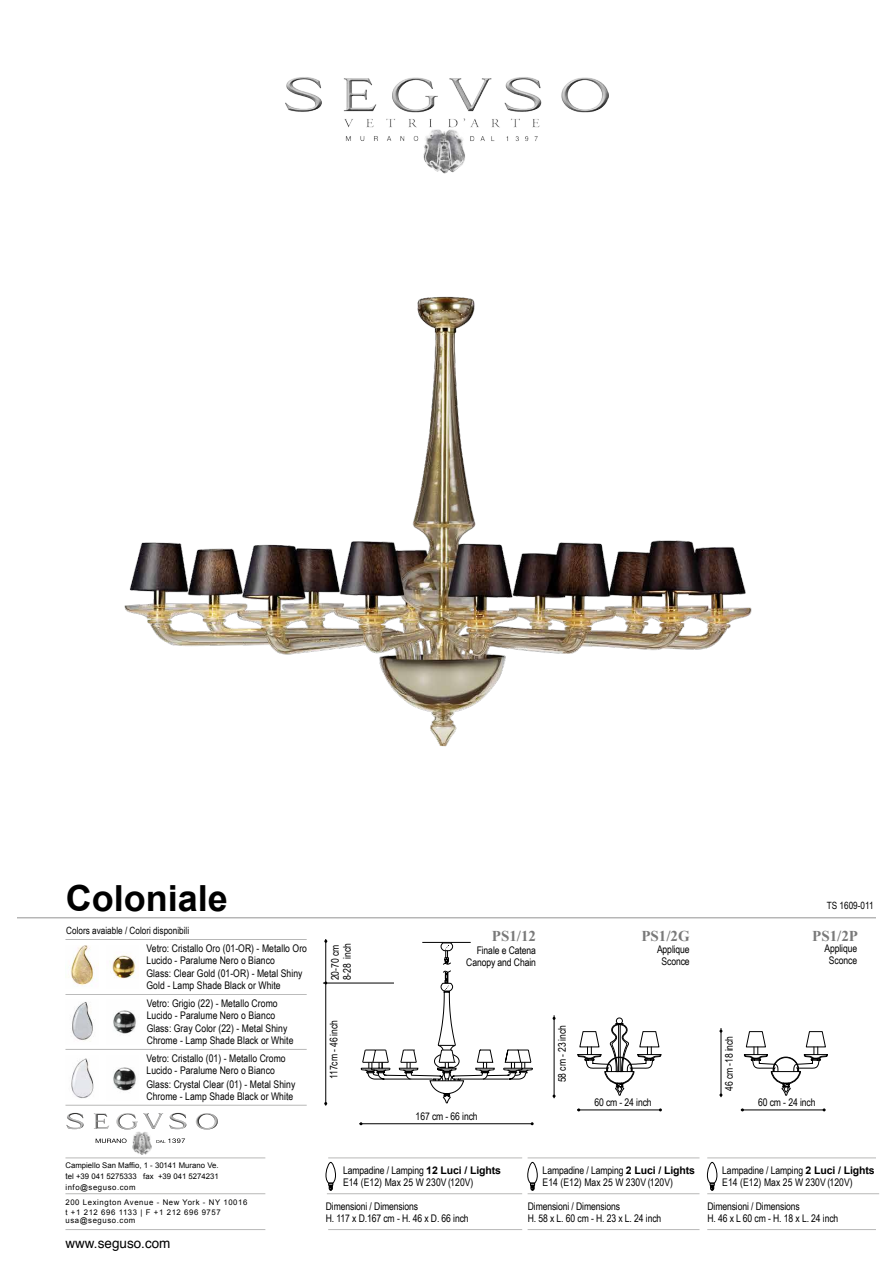
<style>
.page{position:relative;width:893px;height:1263px;background:#fff}
.page>*{position:absolute;margin:0;border:0;box-sizing:border-box;transform-origin:0 0}
.t1{font:700 36px "Arial";color:#000}
.t2{font:700 15px "Times New Roman";color:#797979}
.t3{font:13.5px "Helvetica";color:#000}
.t4{font:10.5px/12px "Arial Narrow";letter-spacing:.005em;color:#000}
.t5{font:10.05px "Arial Narrow";color:#000}
.t6{font:7.8px/11.1px "Arial";letter-spacing:.075em;color:#000;text-align:justify}
.s1{font-size:8.4px}
.s2{font-family:"Arial";font-weight:700}
</style>
<div class="page">
<hr style="left:17px;top:917px;width:859px;height:1px;background:#9d9d9c">
<img style="left:72px;top:1113px;width:139px;height:17px">
<img style="left:143px;top:1113px;width:20px;height:16px">
<img style="left:94px;top:1113px;width:15px;height:16px">
<img style="left:116px;top:1113px;width:22px;height:16px">
<img style="left:66px;top:1113px;width:18px;height:16px">
<img style="left:169px;top:1113px;width:17px;height:16px">
<img style="left:196px;top:1113px;width:22px;height:16px">
<svg style="left:96px;top:1138px;width:31px;height:5px"></svg>
<svg style="left:157px;top:1138px;width:28px;height:5px"></svg>
<img style="left:132px;top:1132px;width:20px;height:22px">
<hr style="left:65px;top:1193px;width:200px;height:1px;background:#9d9d9c">
<hr style="left:65px;top:1229px;width:200px;height:1px;background:#9d9d9c">
<hr style="left:65px;top:1158px;width:200px;height:1px;background:#9d9d9c">
<img style="left:285px;top:77px;width:323px;height:97px">
<img style="left:124px;top:296px;width:628px;height:451px">
<hr style="left:323px;top:983px;width:71px;height:1px;background:#000">
<hr style="left:359px;top:1123px;width:173px;height:1px;background:#000">
<hr style="left:327px;top:1193px;width:195px;height:1px;background:#9d9d9c">
<hr style="left:328px;top:1229px;width:194px;height:1px;background:#9d9d9c">
<hr style="left:325px;top:939px;width:1px;height:167px;background:#000">
<hr style="left:328px;top:1158px;width:194px;height:1px;background:#9d9d9c">
<svg style="left:325px;top:1162px;width:11px;height:28px"></svg>
<svg style="left:361px;top:942px;width:172px;height:161px"></svg>
<img style="left:72px;top:1002px;width:21px;height:39px">
<img style="left:113px;top:1010px;width:23px;height:24px">
<hr style="left:65px;top:994px;width:242px;height:1px;background:#9d9d9c">
<hr style="left:65px;top:1049px;width:242px;height:1px;background:#9d9d9c">
<hr style="left:65px;top:939px;width:242px;height:1px;background:#9d9d9c">
<img style="left:68px;top:945px;width:31px;height:41px">
<img style="left:112px;top:954px;width:24px;height:25px">
<hr style="left:65px;top:1105px;width:242px;height:1px;background:#9d9d9c">
<img style="left:71px;top:1058px;width:23px;height:41px">
<img style="left:113px;top:1067px;width:23px;height:24px">
<svg style="left:578px;top:1018px;width:83px;height:78px"></svg>
<hr style="left:577px;top:1110px;width:84px;height:1px;background:#000">
<hr style="left:554px;top:1015px;width:1px;height:83px;background:#000">
<svg style="left:744px;top:1031px;width:84px;height:65px"></svg>
<hr style="left:741px;top:1110px;width:83px;height:1px;background:#000">
<hr style="left:721px;top:1028px;width:1px;height:69px;background:#000">
<hr style="left:528px;top:1193px;width:171px;height:1px;background:#9d9d9c">
<hr style="left:528px;top:1229px;width:171px;height:1px;background:#9d9d9c">
<hr style="left:528px;top:1158px;width:171px;height:1px;background:#9d9d9c">
<svg style="left:527px;top:1162px;width:11px;height:28px"></svg>
<hr style="left:707px;top:1193px;width:172px;height:1px;background:#9d9d9c">
<hr style="left:707px;top:1229px;width:169px;height:1px;background:#9d9d9c">
<hr style="left:707px;top:1158px;width:169px;height:1px;background:#9d9d9c">
<svg style="left:706px;top:1162px;width:12px;height:28px"></svg>
<h1 class="t1" style="left:66px;top:873px;width:164px">Coloniale</h1>
<p class="t5" style="left:66px;top:923px;width:124px">Colors avaiable / Colori disponibili</p>
<p class="t4" style="left:146px;top:942px;width:162px">Vetro: Cristallo Oro (01-OR) - Metallo Oro<br>Lucido - Paralume Nero o Bianco</p>
<p class="t4" style="left:146px;top:967px;width:158px">Glass: Clear Gold (01-OR) - Metal Shiny<br>Gold - Lamp Shade Black or White</p>
<p class="t4" style="left:147px;top:997px;width:132px">Vetro: Grigio (22) - Metallo Cromo<br>Lucido - Paralume Nero o Bianco</p>
<p class="t4" style="left:147px;top:1022px;width:148px">Glass: Gray Color (22) - Metal Shiny<br>Chrome - Lamp Shade Black or White</p>
<p class="t4" style="left:146px;top:1052px;width:141px">Vetro: Cristallo (01) - Metallo Cromo<br>Lucido - Paralume Nero o Bianco</p>
<p class="t4" style="left:146px;top:1078px;width:150px">Glass: Crystal Clear (01) - Metal Shiny<br>Chrome - Lamp Shade Black or White</p>
<p class="t6" style="left:65px;top:1159px;width:155px">Campiello San Maffio, 1 - 30141 Murano Ve. <span class="s1">t</span>el +39 041 5275333 fax +39 041 5274231 info@seguso.com</p>
<p class="t6" style="left:65px;top:1197px;width:183px;line-height:10.1px">200 Lexington Avenue - New York - NY 10016 t +1 212 696 1133 | F +1 212 696 9757</p>
<p class="t6" style="left:65px;top:1215px;width:71px">usa@seguso.com</p>
<p class="t3" style="left:65px;top:1232px;width:107px">www.seguso.com</p>
<p class="t4" style="left:329px;top:980px;width:39px;rotate:-90deg">20-70 cm<br>8-28 inch</p>
<p class="t4" style="left:327px;top:1079px;width:60px;rotate:-90deg">117cm - 46 inch</p>
<h2 class="t2" style="left:492px;top:925px;width:46px">PS1/12</h2>
<p class="t4" style="left:466px;top:943px;width:71px;text-align:right">Finale e Catena<br>Canopy and Chain</p>
<p class="t4" style="left:416px;top:1109px;width:64px">167 cm - 66 inch</p>
<p class="t4" style="left:556px;top:1082px;width:59px;rotate:-90deg">58 cm - 23 inch</p>
<p class="t5" style="left:827px;top:898px;width:48px">TS 1609-011</p>
<h2 class="t2" style="left:641px;top:925px;width:50px">PS1/2G</h2>
<h2 class="t2" style="left:812px;top:925px;width:47px">PS1/2P</h2>
<p class="t4" style="left:657px;top:942px;width:34px;text-align:center">Applique<br>Sconce</p>
<p class="t4" style="left:824px;top:942px;width:34px;text-align:center">Applique<br>Sconce</p>
<p class="t4" style="left:594px;top:1096px;width:59px">60 cm - 24 inch</p>
<p class="t4" style="left:723px;top:1091px;width:56px;rotate:-90deg">46 cm -18 inch</p>
<p class="t4" style="left:758px;top:1096px;width:59px">60 cm - 24 inch</p>
<p class="t4" style="left:343px;top:1164px;width:160px">Lampadine / Lamping <span class="s2">12 Luci / Lights<br></span>E14 (E12) Max 25 W 230V (120V)</p>
<p class="t4" style="left:326px;top:1199px;width:144px">Dimensioni / Dimensions<br>H. 117 x D.167 cm - H. 46 x D. 66 inch</p>
<p class="t4" style="left:543px;top:1163px;width:154px">Lampadine / Lamping <span class="s2">2 Luci / Lights<br></span>E14 (E12) Max 25 W 230V (120V)</p>
<p class="t4" style="left:528px;top:1199px;width:135px">Dimensioni / Dimensions<br>H. 58 x L. 60 cm - H. 23 x L. 24 inch</p>
<p class="t4" style="left:722px;top:1163px;width:154px">Lampadine / Lamping <span class="s2">2 Luci / Lights<br></span>E14 (E12) Max 25 W 230V (120V)</p>
<p class="t4" style="left:707px;top:1199px;width:132px">Dimensioni / Dimensions<br>H. 46 x L 60 cm - H. 18 x L. 24 inch</p>
</div>
